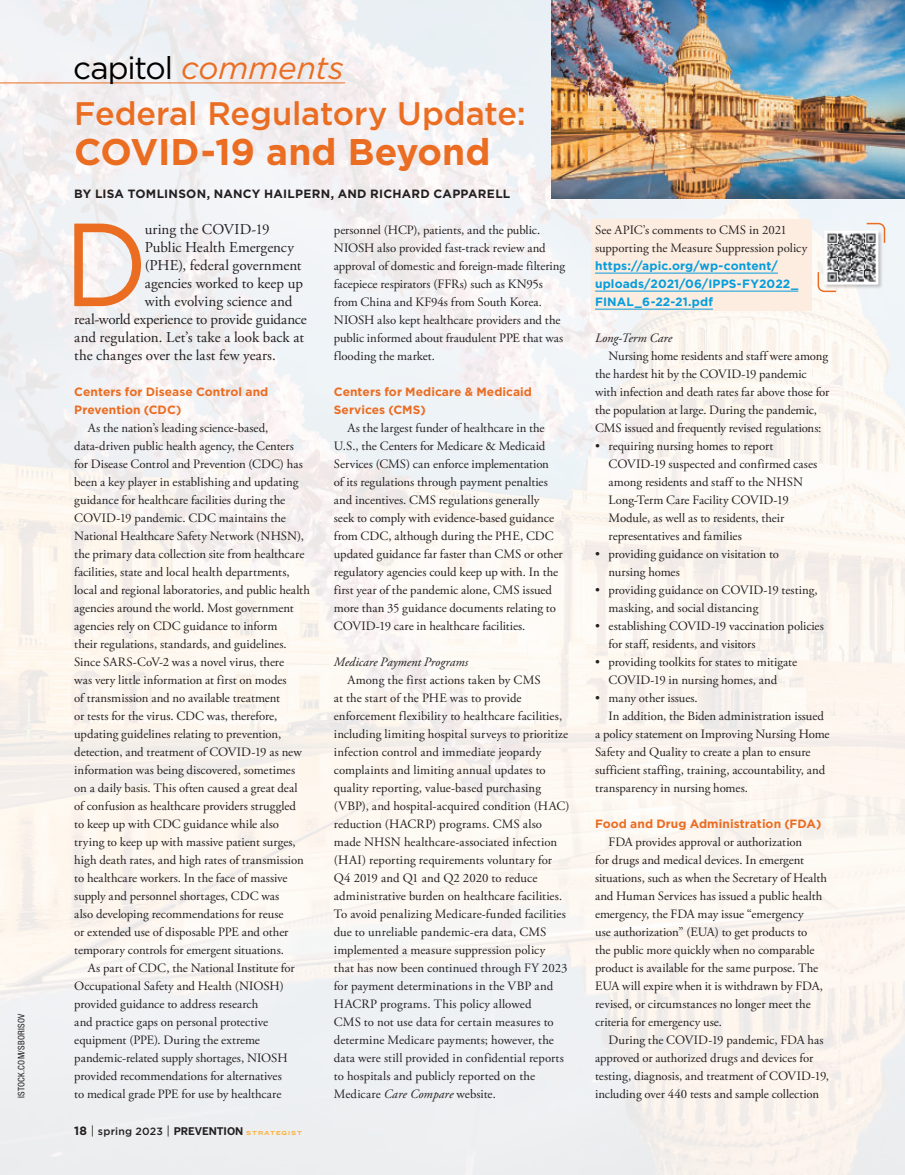
<style>
.page{position:relative;width:905px;height:1175px;background:#fff}
.page>*{position:absolute;margin:0;border:0;box-sizing:border-box;transform-origin:0 0}
.t1{font:117.9px "Gotham";color:#ea6d22;scale:.92 1}
.t2{font:700 37.05px "Gotham";color:#ea6d22}
.t3{font:500 32.55px "Gotham";letter-spacing:-.005em;color:#ea6d22}
.t4{font:italic 31.5px "Gotham";letter-spacing:-.005em;color:#ea6d22}
.t5{font:15px "Adobe Garamond Pro";color:#231f20}
.t6{font:15px "Adobe Garamond Pro";letter-spacing:-.02em;color:#231f20}
.t7{font:12.75px/18px "Adobe Garamond Pro";color:#231f20}
.t8{font:italic 12.75px "Adobe Garamond Pro";color:#231f20}
.t9{font:700 12px/18px "Gotham";letter-spacing:.005em;color:#ea6d22}
.t10{font:700 12px/18px "Gotham";letter-spacing:.01em;color:#069ddc}
.t11{font:700 12px "Gotham";letter-spacing:.02em;color:#231f20}
.t12{font:500 10.5px "Gotham";letter-spacing:.02em;color:#231f20}
.t13{font:condensed 9px "Helvetica Neue LT Std";letter-spacing:.03em;color:#231f20}
.s1{font-style:normal;color:#000}
.s2{font-weight:700;font-size:12px}
.s3{font-weight:400;font-size:12px}
.s4{font-family:"Benton Sans";font-weight:700}
.s5{font-family:"Benton Sans Wide";font-weight:700;font-size:5.4px;color:#fbb033}
.s6{font-style:italic}
</style>
<div class="page">
<img style="left:0;top:0;width:904px;height:1174px">
<hr style="left:0;top:82px;width:345px;height:1px;background:#ea6d22">
<img style="left:551px;top:0;width:353px;height:198px">
<div style="left:823px;top:230px;width:60px;height:59px;background:#231f20;opacity:.25"></div>
<img style="left:827px;top:233px;width:48px;height:48px">
<div style="left:824px;top:230px;width:54px;height:54px;border:2px solid #fff"></div>
<svg style="left:816px;top:271px;width:21px;height:22px"></svg>
<svg style="left:865px;top:222px;width:21px;height:22px"></svg>
<div style="left:590px;top:219px;width:221px;height:91px;background:#fdede0"></div>
<hr style="left:595px;top:273px;width:183px;height:1px;background:#069ddc">
<hr style="left:595px;top:291px;width:203px;height:1px;background:#069ddc">
<hr style="left:595px;top:309px;width:118px;height:1px;background:#069ddc">
<p class="t13" style="left:16px;top:1098px;width:87px;rotate:-90deg">ISTOCK.COM/SBORISOV</p>
<h3 class="t4" style="left:73px;top:48px;width:272px"><span class="s1">capitol</span> comments</h3>
<h3 class="t3" style="left:74px;top:92px;width:453px">Federal Regulatory Update:</h3>
<h2 class="t2" style="left:74px;top:128px;width:418px">COVID-19 and Beyond</h2>
<p class="t11" style="left:74px;top:186px;width:437px">BY LISA TOMLINSON, NANCY HAILPERN, AND RICHARD CAPPARELL</p>
<h1 class="t1" style="left:64px;top:189px;width:94px">D</h1>
<p class="t5" style="left:145px;top:220px;width:126px">uring the COVID-19</p>
<p class="t5" style="left:145px;top:238px;width:151px">Public Health Emergency</p>
<p class="t5" style="left:145px;top:256px;width:158px">(PHE), federal government</p>
<p class="t5" style="left:145px;top:274px;width:160px">agencies worked to keep up</p>
<p class="t5" style="left:145px;top:292px;width:149px">with evolving science and</p>
<p class="t6" style="left:74px;top:310px;width:234px">real-world experience to provide guidance</p>
<p class="t5" style="left:74px;top:328px;width:231px">and regulation. Let’s take a look back at</p>
<p class="t5" style="left:74px;top:346px;width:203px">the changes over the last few years.</p>
<p class="t9" style="left:74px;top:383px;width:195px">Centers for Disease Control and<br>Prevention (CDC)</p>
<p class="t7" style="left:74px;top:419px;width:237px;text-indent:14px">As the nation’s leading science-based, data-driven public health agency, the Centers for Disease Control and Prevention (CDC) has been a key player in establishing and updating guidance for healthcare facilities during the COVID-19 pandemic. CDC maintains the National Healthcare Safety Network (NHSN), the primary data collection site from healthcare facilities, state and local health departments, local and regional laboratories, and public health agencies around the world. Most government agencies rely on CDC guidance to inform<br>their regulations, standards, and guidelines.<br>Since SARS-CoV-2 was a novel virus, there<br>was very little information at first on modes<br>of transmission and no available treatment<br>or tests for the virus. CDC was, therefore, updating guidelines relating to prevention, detection, and treatment of COVID-19 as new information was being discovered, sometimes on a daily basis. This often caused a great deal of confusion as healthcare providers struggled<br>to keep up with CDC guidance while also trying to keep up with massive patient surges, high death rates, and high rates of transmission to healthcare workers. In the face of massive supply and personnel shortages, CDC was<br>also developing recommendations for reuse<br>or extended use of disposable PPE and other temporary controls for emergent situations.</p>
<p class="t7" style="left:74px;top:959px;width:222px;text-indent:14px">As part of CDC, the National Institute for Occupational Safety and Health (NIOSH) provided guidance to address research<br>and practice gaps on personal protective equipment (PPE). During the extreme pandemic-related supply shortages, NIOSH provided recommendations for alternatives to medical grade PPE for use by healthcare</p>
<p class="t12" style="left:74px;top:1124px;width:229px"><span class="s2">18</span> <span class="s3">|</span> spring 2023 <span class="s3">|</span> <span class="s4">PREVENTION</span> <span class="s5">S TR ATEG IS T</span></p>
<p class="t7" style="left:334px;top:221px;width:233px">personnel (HCP), patients, and the public.<br>NIOSH also provided fast-track review and approval of domestic and foreign-made filtering facepiece respirators (FFRs) such as KN95s from China and KF94s from South Korea.<br>NIOSH also kept healthcare providers and the public informed about fraudulent PPE that was flooding the market.</p>
<p class="t9" style="left:334px;top:383px;width:200px">Centers for Medicare &amp; Medicaid<br>Services (CMS)</p>
<p class="t7" style="left:334px;top:419px;width:230px;text-indent:14px">As the largest funder of healthcare in the U.S., the Centers for Medicare &amp; Medicaid Services (CMS) can enforce implementation<br>of its regulations through payment penalties and incentives. CMS regulations generally seek to comply with evidence-based guidance from CDC, although during the PHE, CDC updated guidance far faster than CMS or other regulatory agencies could keep up with. In the first year of the pandemic alone, CMS issued more than 35 guidance documents relating to COVID-19 care in healthcare facilities.</p>
<p class="t8" style="left:334px;top:654px;width:136px">Medicare Payment Programs</p>
<p class="t7" style="left:334px;top:671px;width:237px;text-indent:14px">Among the first actions taken by CMS<br>at the start of the PHE was to provide enforcement flexibility to healthcare facilities, including limiting hospital surveys to prioritize infection control and immediate jeopardy complaints and limiting annual updates to quality reporting, value-based purchasing (VBP), and hospital-acquired condition (HAC) reduction (HACRP) programs. CMS also made NHSN healthcare-associated infection (HAI) reporting requirements voluntary for Q4 2019 and Q1 and Q2 2020 to reduce administrative burden on healthcare facilities.<br>To avoid penalizing Medicare-funded facilities due to unreliable pandemic-era data, CMS implemented a measure suppression policy<br>that has now been continued through FY 2023 for payment determinations in the VBP and HACRP programs. This policy allowed<br>CMS to not use data for certain measures to determine Medicare payments; however, the data were still provided in confidential reports to hospitals and publicly reported on the Medicare <span class="s6">Care Compare</span> website.</p>
<p class="t7" style="left:595px;top:221px;width:214px">See APIC’s comments to CMS in 2021 supporting the Measure Suppression policy</p>
<p class="t10" style="left:595px;top:257px;width:205px">https://apic.org/wp-content/ uploads/2021/06/IPPS-FY2022_<br>FINAL_6-22-21.pdf</p>
<p class="t8" style="left:595px;top:330px;width:79px">Long-Term Care</p>
<p class="t7" style="left:595px;top:347px;width:236px;text-indent:14px">Nursing home residents and staff were among the hardest hit by the COVID-19 pandemic with infection and death rates far above those for the population at large. During the pandemic, CMS issued and frequently revised regulations:</p>
<p class="t7" style="left:608px;top:437px;width:210px;text-indent:-14px">• requiring nursing homes to report COVID-19 suspected and confirmed cases among residents and staff to the NHSN Long-Term Care Facility COVID-19<br>Module, as well as to residents, their representatives and families</p>
<p class="t7" style="left:608px;top:545px;width:172px;text-indent:-14px">• providing guidance on visitation to nursing homes</p>
<p class="t7" style="left:608px;top:581px;width:211px;text-indent:-14px">• providing guidance on COVID-19 testing, masking, and social distancing</p>
<p class="t7" style="left:608px;top:617px;width:217px;text-indent:-14px">• establishing COVID-19 vaccination policies for staff, residents, and visitors</p>
<p class="t7" style="left:595px;top:653px;width:203px;text-align:center">• providing toolkits for states to mitigate<br>COVID-19 in nursing homes, and</p>
<p class="t7" style="left:595px;top:689px;width:104px">• many other issues.</p>
<p class="t7" style="left:608px;top:707px;width:217px">In addition, the Biden administration issued</p>
<p class="t7" style="left:595px;top:725px;width:236px">a policy statement on Improving Nursing Home</p>
<p class="t7" style="left:595px;top:743px;width:217px">Safety and Quality to create a plan to ensure</p>
<p class="t7" style="left:595px;top:761px;width:232px">sufficient staffing, training, accountability, and</p>
<p class="t7" style="left:595px;top:779px;width:154px">transparency in nursing homes.</p>
<p class="t9" style="left:595px;top:815px;width:228px">Food and Drug Administration (FDA)</p>
<p class="t7" style="left:595px;top:833px;width:233px;text-indent:14px">FDA provides approval or authorization<br>for drugs and medical devices. In emergent situations, such as when the Secretary of Health and Human Services has issued a public health emergency, the FDA may issue “emergency<br>use authorization” (EUA) to get products to<br>the public more quickly when no comparable product is available for the same purpose. The EUA will expire when it is withdrawn by FDA, revised, or circumstances no longer meet the criteria for emergency use.</p>
<p class="t7" style="left:595px;top:1031px;width:235px;text-indent:14px">During the COVID-19 pandemic, FDA has approved or authorized drugs and devices for testing, diagnosis, and treatment of COVID-19, including over 440 tests and sample collection</p>
</div>
